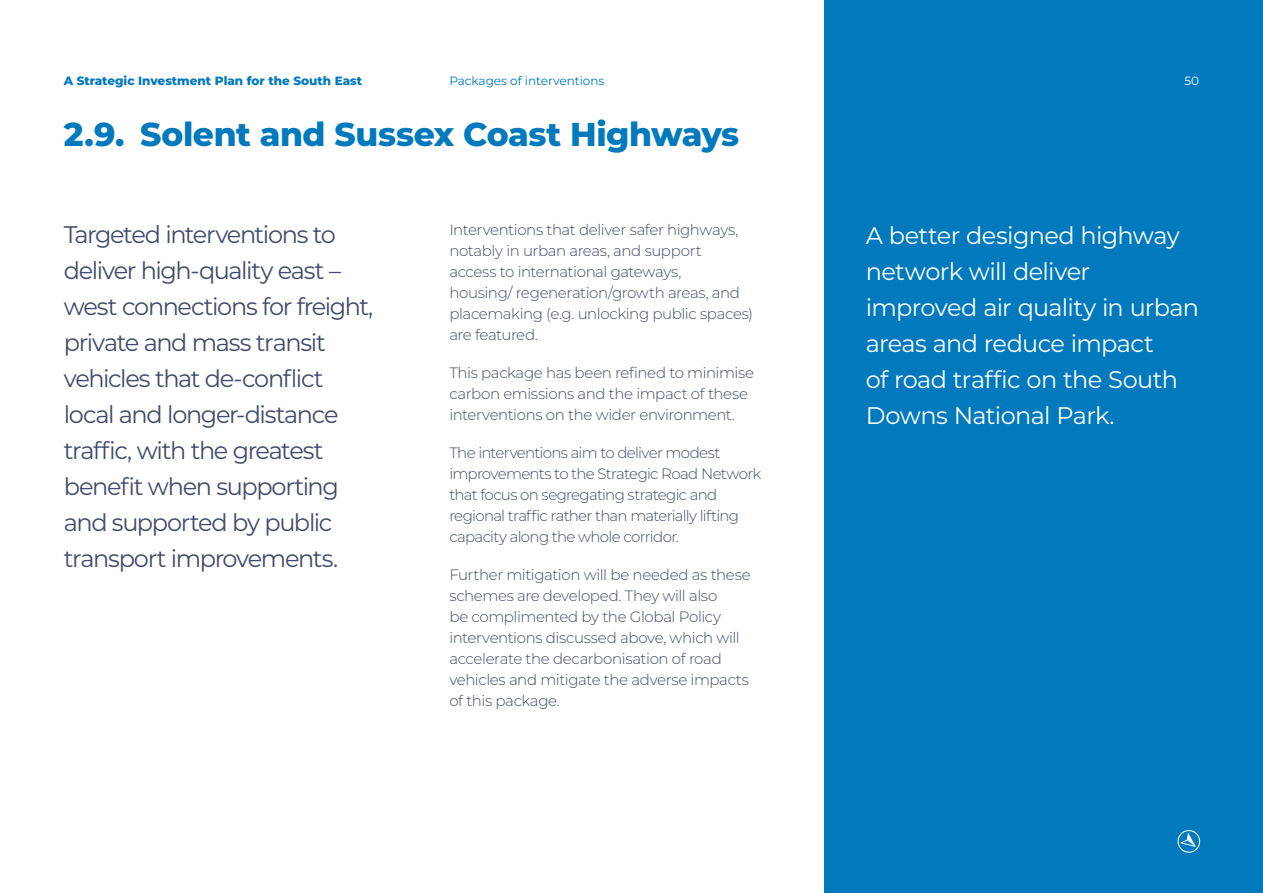
<style>
.page{position:relative;width:1263px;height:893px;background:#fff}
.page>*{position:absolute;margin:0;border:0;box-sizing:border-box;transform-origin:0 0}
.t1{font:800 33px "Montserrat";letter-spacing:-.015em;color:#0079bd}
.Pullout_16pt{font:24px/36px "Montserrat";letter-spacing:-.055em;color:#414b6b}
.Pullout_16pt-2{font:24px/36px "Montserrat";letter-spacing:-.025em;color:#fff}
.Body_10pt{font:300 15px/21px "Montserrat";letter-spacing:-.03em;color:#414b6b}
.t2{font:800 12px "Montserrat";color:#0079bd}
.t3{font:12px "Montserrat";color:#0079bd}
.t4{font:12px "Montserrat";color:#fff}
</style>
<div class="page">
<div style="left:824px;top:0;width:439px;height:893px;background:#0079bd"></div>
<svg style="left:1177px;top:830px;width:23px;height:23px"></svg>
<p class="t2" style="left:64px;top:73px;width:300px">A Strategic Investment Plan for the South East</p>
<p class="t3" style="left:449px;top:73px;width:157px">Packages of interventions</p>
<p class="t4" style="left:1184px;top:73px;width:16px">50</p>
<p class="t1" style="left:64px;top:112px;width:677px">2.9. Solent and Sussex Coast Highways</p>
<p class="Pullout_16pt" style="left:64px;top:216px;width:311px">Targeted interventions to deliver high-quality east – west connections for freight, private and mass transit vehicles that de-conflict local and longer-distance traffic, with the greatest benefit when supporting and supported by public transport improvements.</p>
<p class="Body_10pt" style="left:449px;top:218px;width:305px">Interventions that deliver safer highways, notably in urban areas, and support<br>access to international gateways,<br>housing/ regeneration/growth areas, and placemaking (e.g. unlocking public spaces) are featured.</p>
<p class="Body_10pt" style="left:449px;top:361px;width:306px">This package has been refined to minimise carbon emissions and the impact of these interventions on the wider environment.</p>
<p class="Body_10pt" style="left:449px;top:441px;width:314px">The interventions aim to deliver modest improvements to the Strategic Road Network that focus on segregating strategic and regional traffic rather than materially lifting capacity along the whole corridor.</p>
<p class="Body_10pt" style="left:449px;top:563px;width:303px">Further mitigation will be needed as these schemes are developed. They will also<br>be complimented by the Global Policy interventions discussed above, which will accelerate the decarbonisation of road vehicles and mitigate the adverse impacts of this package.</p>
<p class="Pullout_16pt-2" style="left:866px;top:217px;width:335px">A better designed highway network will deliver improved air quality in urban areas and reduce impact<br>of road traffic on the South<br>Downs National Park.</p>
</div>
